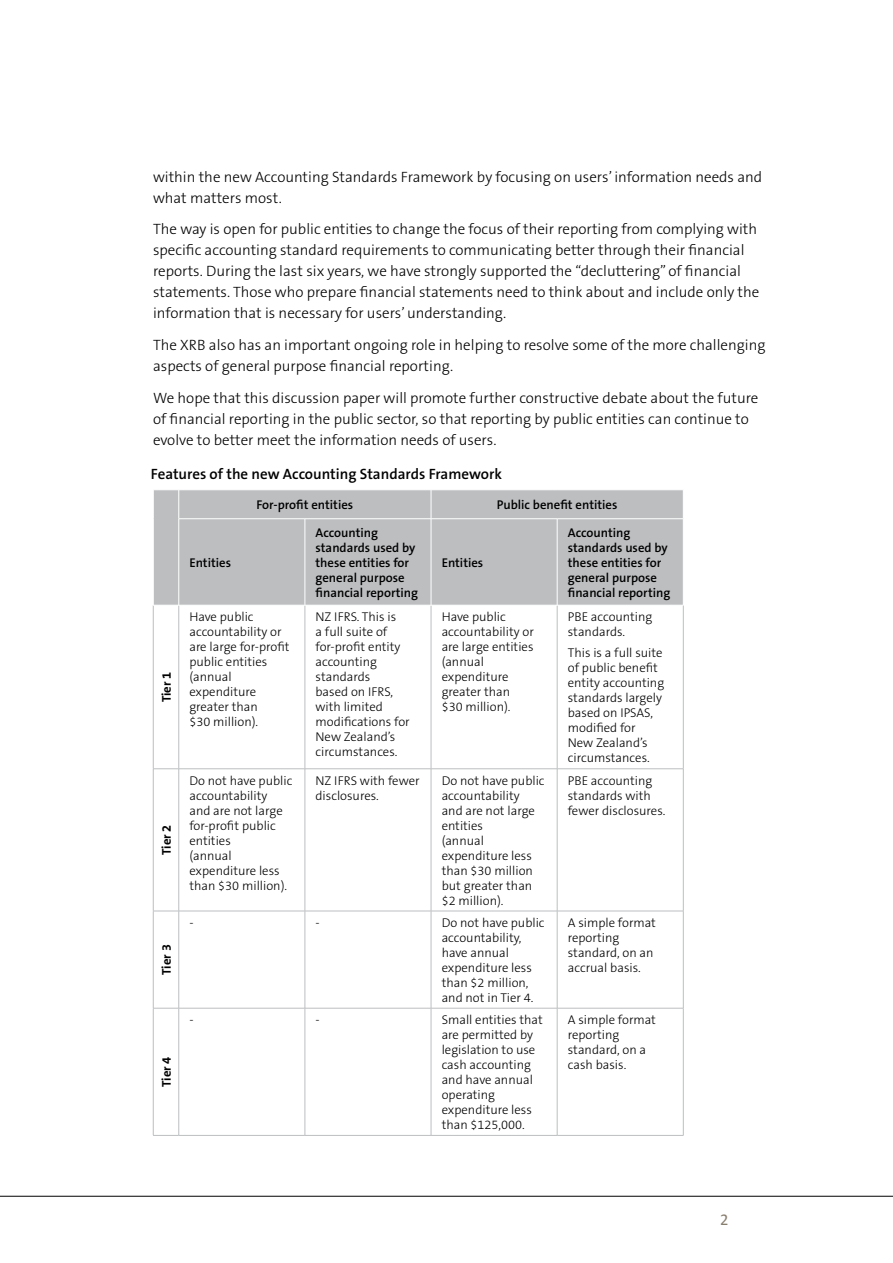
<style>
.page{position:relative;width:893px;height:1263px;background:#fff}
.page>*{position:absolute;margin:0;border:0;box-sizing:border-box;transform-origin:0 0}
.t1{font:16.5px "Calibri";color:#887e6f}
.t2{font:300 15px/21px "The Sans OT3";color:#000}
.t3{font:600 15px "The Sans OT6";color:#000}
.t4{font:300 12.75px/15px "The Sans OT3";color:#000}
.t5{font:600 12.75px/15px "The Sans OT6";color:#000}
.t6{font:700 12.75px "The Sans OT7";color:#000}
</style>
<div class="page">
<hr style="left:0;top:1196px;width:893px;height:1px;background:#000">
<div style="left:154px;top:490px;width:529px;height:115px;background:#bcbec0"></div>
<svg style="left:431px;top:490px;width:1px;height:28px"></svg>
<hr style="left:305px;top:519px;width:1px;height:86px;background:#fff">
<hr style="left:431px;top:519px;width:1px;height:86px;background:#fff">
<hr style="left:557px;top:519px;width:1px;height:86px;background:#fff">
<hr style="left:179px;top:605px;width:1px;height:164px;background:#bcbec0">
<hr style="left:305px;top:605px;width:1px;height:164px;background:#bcbec0">
<hr style="left:431px;top:605px;width:1px;height:164px;background:#bcbec0">
<hr style="left:557px;top:605px;width:1px;height:164px;background:#bcbec0">
<svg style="left:154px;top:768px;width:25px;height:1px"></svg>
<hr style="left:179px;top:768px;width:126px;height:1px;background:#bcbec0">
<hr style="left:179px;top:769px;width:1px;height:142px;background:#bcbec0">
<hr style="left:305px;top:768px;width:126px;height:1px;background:#bcbec0">
<hr style="left:305px;top:769px;width:1px;height:142px;background:#bcbec0">
<hr style="left:431px;top:768px;width:126px;height:1px;background:#bcbec0">
<hr style="left:431px;top:769px;width:1px;height:142px;background:#bcbec0">
<hr style="left:557px;top:768px;width:126px;height:1px;background:#bcbec0">
<hr style="left:557px;top:769px;width:1px;height:142px;background:#bcbec0">
<svg style="left:154px;top:911px;width:25px;height:1px"></svg>
<hr style="left:179px;top:911px;width:126px;height:1px;background:#bcbec0">
<hr style="left:179px;top:911px;width:1px;height:97px;background:#bcbec0">
<hr style="left:305px;top:911px;width:126px;height:1px;background:#bcbec0">
<hr style="left:305px;top:911px;width:1px;height:97px;background:#bcbec0">
<hr style="left:431px;top:911px;width:126px;height:1px;background:#bcbec0">
<hr style="left:431px;top:911px;width:1px;height:97px;background:#bcbec0">
<hr style="left:557px;top:911px;width:126px;height:1px;background:#bcbec0">
<hr style="left:557px;top:911px;width:1px;height:97px;background:#bcbec0">
<svg style="left:154px;top:1008px;width:25px;height:1px"></svg>
<hr style="left:179px;top:1008px;width:126px;height:1px;background:#bcbec0">
<hr style="left:179px;top:1008px;width:1px;height:127px;background:#bcbec0">
<hr style="left:305px;top:1008px;width:126px;height:1px;background:#bcbec0">
<hr style="left:305px;top:1008px;width:1px;height:127px;background:#bcbec0">
<hr style="left:431px;top:1008px;width:126px;height:1px;background:#bcbec0">
<hr style="left:431px;top:1008px;width:1px;height:127px;background:#bcbec0">
<hr style="left:557px;top:1008px;width:126px;height:1px;background:#bcbec0">
<hr style="left:557px;top:1008px;width:1px;height:127px;background:#bcbec0">
<hr style="left:153px;top:605px;width:1px;height:164px;background:#bcbec0">
<hr style="left:683px;top:605px;width:1px;height:164px;background:#bcbec0">
<hr style="left:153px;top:769px;width:1px;height:142px;background:#bcbec0">
<hr style="left:683px;top:769px;width:1px;height:142px;background:#bcbec0">
<hr style="left:153px;top:911px;width:1px;height:97px;background:#bcbec0">
<hr style="left:683px;top:911px;width:1px;height:97px;background:#bcbec0">
<hr style="left:153px;top:1008px;width:1px;height:127px;background:#bcbec0">
<hr style="left:683px;top:1008px;width:1px;height:127px;background:#bcbec0">
<svg style="left:153px;top:1135px;width:26px;height:1px"></svg>
<hr style="left:179px;top:1135px;width:126px;height:1px;background:#bcbec0">
<hr style="left:305px;top:1135px;width:126px;height:1px;background:#bcbec0">
<hr style="left:431px;top:1135px;width:126px;height:1px;background:#bcbec0">
<hr style="left:557px;top:1135px;width:126px;height:1px;background:#bcbec0">
<hr style="left:179px;top:518px;width:126px;height:1px;background:#fff">
<hr style="left:305px;top:518px;width:126px;height:1px;background:#fff">
<hr style="left:431px;top:518px;width:126px;height:1px;background:#fff">
<hr style="left:557px;top:518px;width:126px;height:1px;background:#fff">
<hr style="left:179px;top:605px;width:126px;height:1px;background:#fff">
<hr style="left:305px;top:605px;width:126px;height:1px;background:#fff">
<hr style="left:431px;top:605px;width:126px;height:1px;background:#fff">
<hr style="left:557px;top:605px;width:126px;height:1px;background:#fff">
<svg style="left:153px;top:490px;width:27px;height:29px"></svg>
<hr style="left:179px;top:519px;width:1px;height:86px;background:#fff">
<p class="t2" style="left:153px;top:166px;width:611px">within the new Accounting Standards Framework by focusing on users’ information needs and what matters most.</p>
<p class="t2" style="left:153px;top:219px;width:608px">The way is open for public entities to change the focus of their reporting from complying with specific accounting standard requirements to communicating better through their financial reports. During the last six years, we have strongly supported the “decluttering” of financial statements. Those who prepare financial statements need to think about and include only the information that is necessary for users’ understanding.</p>
<p class="t2" style="left:153px;top:335px;width:614px">The XRB also has an important ongoing role in helping to resolve some of the more challenging aspects of general purpose financial reporting.</p>
<p class="t2" style="left:153px;top:387px;width:607px">We hope that this discussion paper will promote further constructive debate about the future of financial reporting in the public sector, so that reporting by public entities can continue to evolve to better meet the information needs of users.</p>
<p class="t3" style="left:151px;top:465px;width:353px">Features of the new Accounting Standards Framework</p>
<p class="t6" style="left:158px;top:702px;width:32px;rotate:-90deg">Tier 1</p>
<p class="t6" style="left:158px;top:855px;width:32px;rotate:-90deg">Tier 2</p>
<p class="t6" style="left:158px;top:975px;width:32px;rotate:-90deg">Tier 3</p>
<p class="t6" style="left:158px;top:1087px;width:32px;rotate:-90deg">Tier 4</p>
<p class="t5" style="left:189px;top:555px;width:43px">Entities</p>
<p class="t5" style="left:257px;top:497px;width:98px">For-profit entities</p>
<p class="t5" style="left:497px;top:497px;width:122px">Public benefit entities</p>
<p class="t5" style="left:316px;top:525px;width:104px">Accounting standards used by these entities for general purpose financial reporting</p>
<p class="t5" style="left:442px;top:555px;width:43px">Entities</p>
<p class="t5" style="left:568px;top:525px;width:104px">Accounting standards used by these entities for general purpose financial reporting</p>
<p class="t4" style="left:189px;top:609px;width:102px">Have public accountability or are large for-profit public entities (annual expenditure greater than<br>$30 million).</p>
<p class="t4" style="left:316px;top:609px;width:96px">NZ IFRS. This is<br>a full suite of for-profit entity accounting standards<br>based on IFRS, with limited modifications for<br>New Zealand’s circumstances.</p>
<p class="t4" style="left:442px;top:609px;width:94px">Have public accountability or are large entities (annual expenditure greater than $30 million).</p>
<p class="t4" style="left:568px;top:609px;width:86px">PBE accounting standards.</p>
<p class="t4" style="left:568px;top:645px;width:98px">This is a full suite of public benefit entity accounting standards largely based on IPSAS, modified for<br>New Zealand’s circumstances.</p>
<p class="t4" style="left:189px;top:773px;width:104px">Do not have public accountability<br>and are not large for-profit public entities<br>(annual expenditure less than $30 million).</p>
<p class="t4" style="left:316px;top:773px;width:106px">NZ IFRS with fewer disclosures.</p>
<p class="t4" style="left:442px;top:773px;width:104px">Do not have public accountability<br>and are not large entities<br>(annual expenditure less than $30 million but greater than $2 million).</p>
<p class="t4" style="left:568px;top:773px;width:99px">PBE accounting standards with fewer disclosures.</p>
<p class="t4" style="left:189px;top:915px;width:6px">-</p>
<p class="t4" style="left:316px;top:915px;width:6px">-</p>
<p class="t4" style="left:442px;top:915px;width:104px">Do not have public accountability, have annual expenditure less than $2 million, and not in Tier 4.</p>
<p class="t4" style="left:568px;top:915px;width:90px">A simple format reporting standard, on an accrual basis.</p>
<p class="t4" style="left:189px;top:1012px;width:6px">-</p>
<p class="t4" style="left:316px;top:1012px;width:6px">-</p>
<p class="t4" style="left:442px;top:1012px;width:103px">Small entities that are permitted by legislation to use cash accounting and have annual operating expenditure less than $125,000.</p>
<p class="t4" style="left:568px;top:1012px;width:90px">A simple format reporting standard, on a cash basis.</p>
<p class="t1" style="left:720px;top:1209px;width:10px">2</p>
</div>
